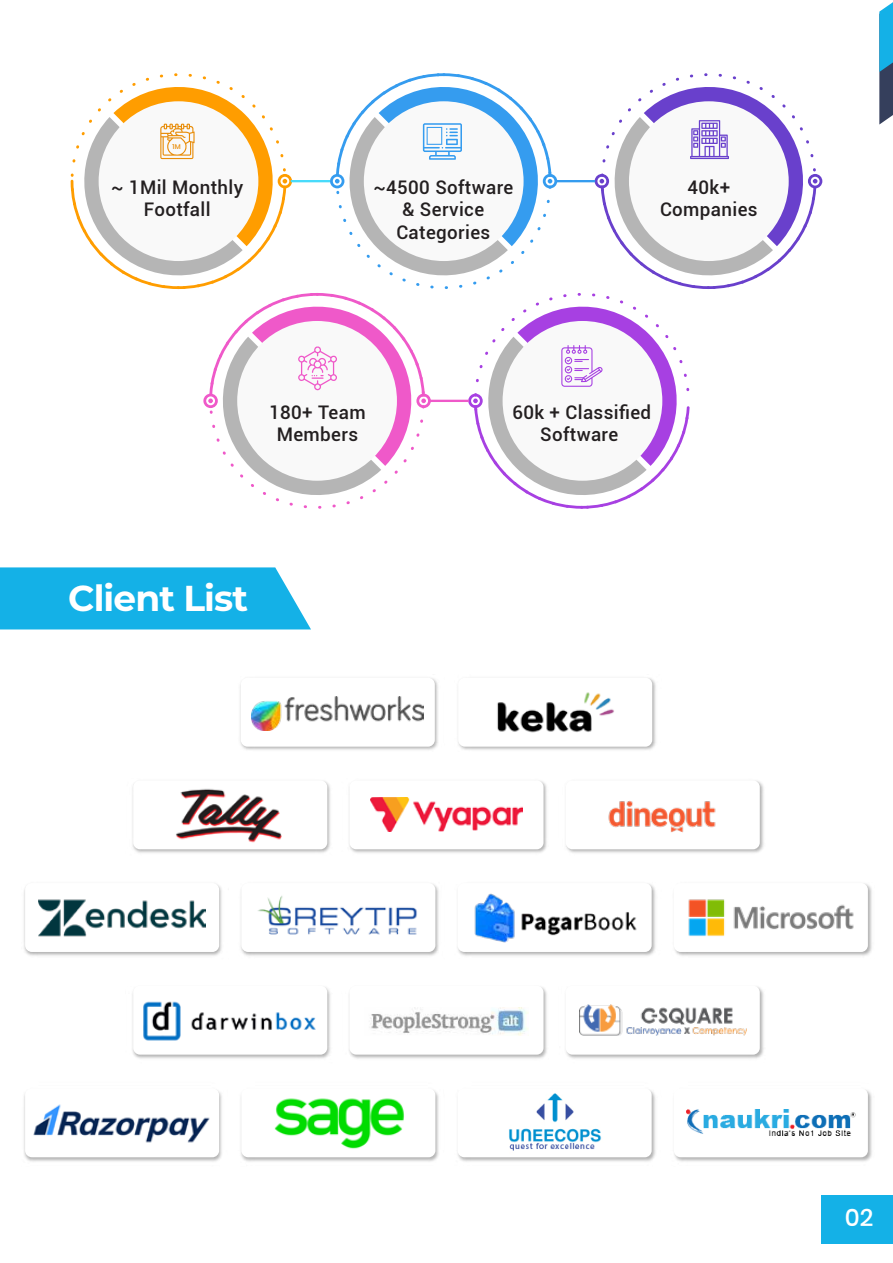
<style>
.page{position:relative;width:893px;height:1263px;background:#fff}
.page>*{position:absolute;margin:0;border:0;box-sizing:border-box;transform-origin:0 0}
.t1{font:700 36px "Montserrat";letter-spacing:-.025em;color:#fff}
.t2{font:500 24px "Poppins";color:#fff}
.t3{font:500 18.75px/22.5px "Roboto";letter-spacing:.02em;color:#231f20;text-align:center}
.t4{font:500 6.9px "Poppins";color:#e88d0a}
</style>
<div class="page">
<svg style="left:879px;top:2px;width:14px;height:123px"></svg>
<svg style="left:0;top:567px;width:311px;height:62px"></svg>
<div style="left:821px;top:1195px;width:72px;height:49px;background:#14b1e7"></div>
<svg style="left:71px;top:73px;width:751px;height:436px"></svg>
<img style="left:24px;top:678px;width:848px;height:484px">
<div style="left:566px;top:780px;width:194px;height:69px;background:#fff;border-radius:7px"></div>
<img style="left:608px;top:800px;width:108px;height:32px">
<div style="left:349px;top:780px;width:194px;height:69px;background:#fff;border-radius:7px"></div>
<img style="left:371px;top:798px;width:151px;height:34px">
<div style="left:133px;top:780px;width:194px;height:69px;background:#fff;border-radius:7px"></div>
<div style="left:241px;top:678px;width:194px;height:69px;background:#fff;border-radius:7px"></div>
<div style="left:458px;top:678px;width:194px;height:69px;background:#fff;border-radius:7px"></div>
<div style="left:133px;top:986px;width:194px;height:69px;background:#fff;border-radius:7px"></div>
<img style="left:143px;top:1001px;width:173px;height:40px">
<div style="left:566px;top:986px;width:194px;height:69px;background:#fff;border-radius:7px"></div>
<img style="left:579px;top:1005px;width:167px;height:31px">
<div style="left:349px;top:986px;width:194px;height:69px;background:#fff;border-radius:7px"></div>
<div style="left:674px;top:1088px;width:194px;height:69px;background:#fff;border-radius:7px"></div>
<img style="left:686px;top:1109px;width:170px;height:27px">
<div style="left:25px;top:1088px;width:194px;height:69px;background:#fff;border-radius:7px"></div>
<div style="left:241px;top:1088px;width:194px;height:69px;background:#fff;border-radius:7px"></div>
<div style="left:458px;top:1088px;width:194px;height:69px;background:#fff;border-radius:7px"></div>
<img style="left:509px;top:1093px;width:93px;height:58px">
<div style="left:25px;top:883px;width:194px;height:69px;background:#fff;border-radius:7px"></div>
<img style="left:39px;top:899px;width:166px;height:38px">
<div style="left:241px;top:883px;width:194px;height:69px;background:#fff;border-radius:7px"></div>
<img style="left:258px;top:896px;width:159px;height:39px">
<div style="left:674px;top:883px;width:194px;height:69px;background:#fff;border-radius:7px"></div>
<img style="left:688px;top:899px;width:166px;height:37px">
<div style="left:458px;top:883px;width:194px;height:69px;background:#fff;border-radius:7px"></div>
<img style="left:474px;top:893px;width:163px;height:50px">
<img style="left:497px;top:692px;width:117px;height:41px">
<img style="left:251px;top:696px;width:172px;height:35px">
<img style="left:176px;top:788px;width:106px;height:55px">
<img style="left:370px;top:1007px;width:159px;height:28px">
<img style="left:33px;top:1104px;width:177px;height:38px">
<img style="left:274px;top:1098px;width:130px;height:51px">
<p class="t4" style="left:173px;top:143px;width:10px">1M</p>
<p class="t3" style="left:111px;top:175px;width:134px">~ 1Mil Monthly<br>Footfall</p>
<p class="t3" style="left:373px;top:175px;width:141px">~4500 Software &amp; Service<br>Categories</p>
<p class="t3" style="left:660px;top:175px;width:99px">40k+<br>Companies</p>
<p class="t3" style="left:269px;top:400px;width:98px">180+ Team<br>Members</p>
<p class="t3" style="left:512px;top:400px;width:140px">60k + Classified<br>Software</p>
<h1 class="t1" style="left:68px;top:572px;width:181px">Client List</h1>
<p class="t2" style="left:845px;top:1204px;width:30px">02</p>
</div>
